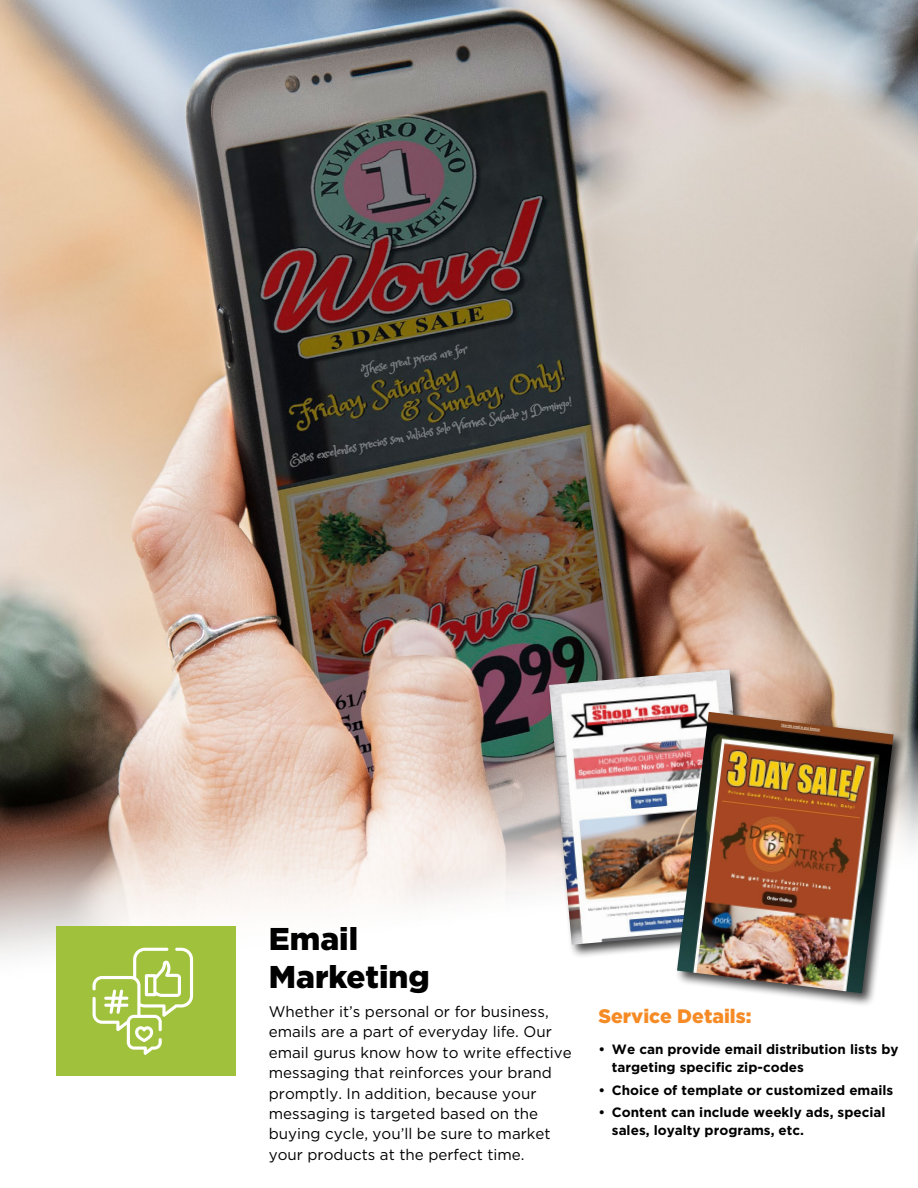
<style>
.page{position:relative;width:918px;height:1188px;background:#fff}
.page>*{position:absolute;margin:0;border:0;box-sizing:border-box;transform-origin:0 0}
.t1{font:900 31.5px/38.4px "Gotham";color:#000}
.t2{font:900 19.5px "Gotham";color:#f68b26}
.t3{font:15.3px/20.4px "Gotham";color:#000}
.t4{font:700 13.5px/18px "Gotham";color:#000}
</style>
<div class="page">
<img style="left:0;top:0;width:918px;height:987px">
<div style="left:56px;top:927px;width:179px;height:149px;background:#a0c13b"></div>
<svg style="left:93px;top:948px;width:100px;height:107px"></svg>
<div style="left:546px;top:667px;width:362px;height:340px;background:#000;opacity:.75"></div>
<img style="left:549px;top:669px;width:203px;height:276px">
<img style="left:677px;top:712px;width:217px;height:281px">
<h1 class="t1" style="left:269px;top:918px;width:163px">Email<br>Marketing</h1>
<p class="t3" style="left:269px;top:1001px;width:304px">Whether it’s personal or for business, emails are a part of everyday life. Our email gurus know how to write effective messaging that reinforces your brand promptly. In addition, because your messaging is targeted based on the buying cycle, you’ll be sure to market your products at the perfect time.</p>
<p class="t2" style="left:598px;top:1005px;width:155px">Service Details:</p>
<p class="t4" style="left:612px;top:1040px;width:288px;text-indent:-14px">• We can provide email distribution lists by targeting specific zip-codes</p>
<p class="t4" style="left:598px;top:1080px;width:297px">• Choice of template or customized emails</p>
<p class="t4" style="left:612px;top:1103px;width:275px;text-indent:-14px">• Content can include weekly ads, special sales, loyalty programs, etc.</p>
</div>
